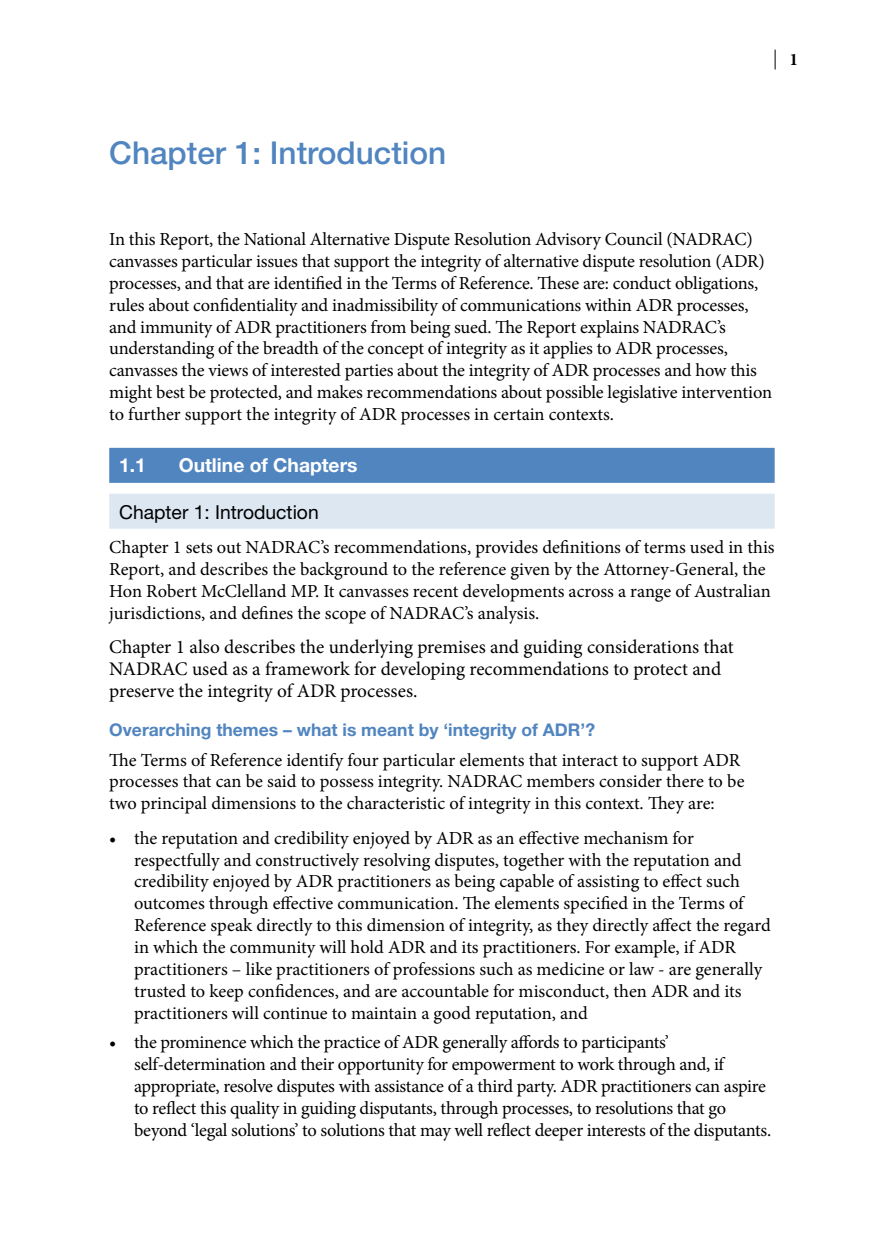
<style>
.page{position:relative;width:874px;height:1241px;background:#fff}
.page>*{position:absolute;margin:0;border:0;box-sizing:border-box;transform-origin:0 0}
.t1{font:500 31.5px "Helvetica Neue";color:#5185c0}
.t2{font:19.25px/21.9px "Minion Pro";color:#000}
.t3{font:19.25px "Helvetica Neue";color:#000}
.t4{font:700 19.25px "Helvetica Neue";color:#fff}
.t5{font:18.38px/21.9px "Minion Pro";letter-spacing:-.01em;color:#000}
.t6{font:700 17.5px "Helvetica Neue";color:#5185c0}
.t7{font:700 17.5px "Minion Pro";color:#000}
</style>
<div class="page">
<svg style="left:774px;top:50px;width:1px;height:19px"></svg>
<div style="left:109px;top:448px;width:665px;height:35px;background:#5185c0"></div>
<div style="left:109px;top:493px;width:665px;height:35px;background:#dce7f2"></div>
<p class="t7" style="left:789px;top:47px;width:10px">1</p>
<h1 class="t1" style="left:109px;top:133px;width:338px">Chapter 1: Introduction</h1>
<p class="t5" style="left:109px;top:228px;width:664px">In this Report, the National Alternative Dispute Resolution Advisory Council (NADRAC) canvasses particular issues that support the integrity of alternative dispute resolution (ADR) processes, and that are identified in the Terms of Reference. These are: conduct obligations, rules about confidentiality and inadmissibility of communications within ADR processes, and immunity of ADR practitioners from being sued. The Report explains NADRAC’s understanding of the breadth of the concept of integrity as it applies to ADR processes, canvasses the views of interested parties about the integrity of ADR processes and how this might best be protected, and makes recommendations about possible legislative intervention to further support the integrity of ADR processes in certain contexts.</p>
<p class="t4" style="left:119px;top:453px;width:28px">1.1</p>
<p class="t4" style="left:179px;top:453px;width:180px">Outline of Chapters</p>
<p class="t3" style="left:119px;top:500px;width:201px">Chapter 1: Introduction</p>
<p class="t5" style="left:109px;top:536px;width:666px">Chapter 1 sets out NADRAC’s recommendations, provides definitions of terms used in this Report, and describes the background to the reference given by the Attorney-General, the Hon Robert McClelland MP. It canvasses recent developments across a range of Australian jurisdictions, and defines the scope of NADRAC’s analysis.</p>
<p class="t2" style="left:109px;top:636px;width:625px">Chapter 1 also describes the underlying premises and guiding considerations that<br>NADRAC used as a framework for developing recommendations to protect and preserve the integrity of ADR processes.</p>
<p class="t6" style="left:109px;top:719px;width:487px">Overarching themes – what is meant by ‘integrity of ADR’?</p>
<p class="t5" style="left:109px;top:748px;width:636px">The Terms of Reference identify four particular elements that interact to support ADR processes that can be said to possess integrity. NADRAC members consider there to be two principal dimensions to the characteristic of integrity in this context. They are:</p>
<p class="t5" style="left:134px;top:826px;width:637px;text-indent:-25px">• the reputation and credibility enjoyed by ADR as an effective mechanism for respectfully and constructively resolving disputes, together with the reputation and credibility enjoyed by ADR practitioners as being capable of assisting to effect such outcomes through effective communication. The elements specified in the Terms of Reference speak directly to this dimension of integrity, as they directly affect the regard in which the community will hold ADR and its practitioners. For example, if ADR practitioners – like practitioners of professions such as medicine or law ‑ are generally trusted to keep confidences, and are accountable for misconduct, then ADR and its practitioners will continue to maintain a good reputation, and</p>
<p class="t5" style="left:134px;top:1031px;width:638px;text-indent:-25px">• the prominence which the practice of ADR generally affords to participants’ self‑determination and their opportunity for empowerment to work through and, if appropriate, resolve disputes with assistance of a third party. ADR practitioners can aspire to reflect this quality in guiding disputants, through processes, to resolutions that go beyond ‘legal solutions’ to solutions that may well reflect deeper interests of the disputants.</p>
</div>
